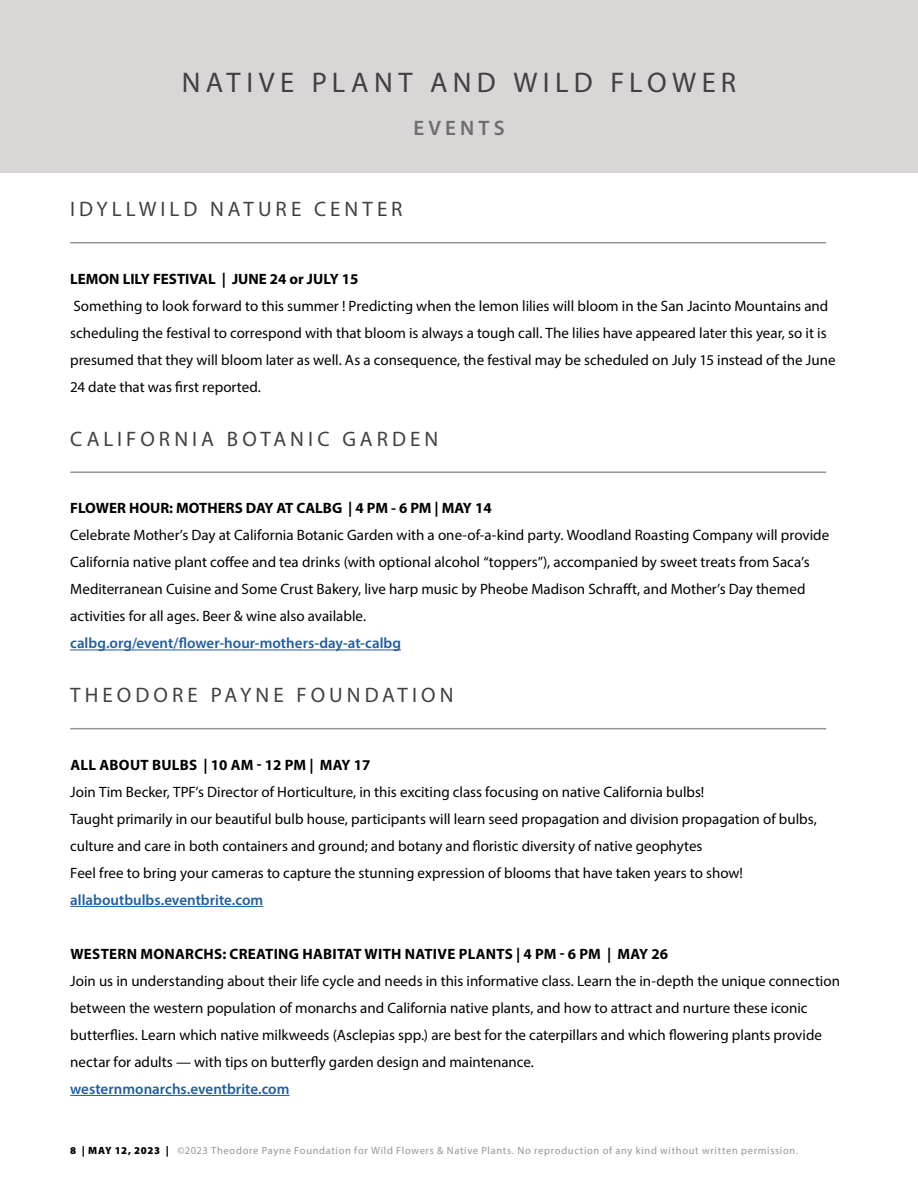
<style>
.page{position:relative;width:918px;height:1188px;background:#fff}
.page>*{position:absolute;margin:0;border:0;box-sizing:border-box;transform-origin:0 0}
.t1{font:28.5px "Myriad Pro";letter-spacing:.185em;color:#414042}
.t2{font:21px "Myriad Pro";letter-spacing:.19em;color:#414042}
.t3{font:600 21px "Myriad Pro";letter-spacing:.2em;color:#6d6e71}
.t4{font:15px/27px "Myriad Pro";color:#000}
.t5{font:600 15px "Myriad Pro";color:#215e9e}
.t6{font:700 15px "Myriad Pro";letter-spacing:.02em;color:#000}
.t7{font:700 15px "Myriad Pro";color:#000}
.t8{font:10.5px "Myriad Pro";letter-spacing:.065em;color:#939598}
.s1{font-weight:900;color:#000}
</style>
<div class="page">
<hr style="left:70px;top:650px;width:331px;height:1px;background:#215e9e">
<hr style="left:70px;top:906px;width:193px;height:1px;background:#215e9e">
<hr style="left:70px;top:1095px;width:220px;height:1px;background:#215e9e">
<hr style="left:70px;top:242px;width:756px;height:1px;background:#939598">
<hr style="left:70px;top:471px;width:756px;height:2px;background:#939598">
<hr style="left:70px;top:728px;width:756px;height:1px;background:#939598">
<div style="left:0;top:0;width:918px;height:173px;background:#dad6d6"></div>
<h1 class="t1" style="left:182px;top:64px;width:556px">NATIVE PLANT AND WILD FLOWER</h1>
<h2 class="t3" style="left:413px;top:115px;width:93px">EVENTS</h2>
<h2 class="t2" style="left:70px;top:196px;width:334px">IDYLLWILD NATURE CENTER</h2>
<p class="t7" style="left:70px;top:269px;width:290px">LEMON LILY FESTIVAL | JUNE 24 or JULY 15</p>
<p class="t4" style="left:70px;top:292px;width:767px">Something to look forward to this summer ! Predicting when the lemon lilies will bloom in the San Jacinto Mountains and scheduling the festival to correspond with that bloom is always a tough call. The lilies have appeared later this year, so it is presumed that they will bloom later as well. As a consequence, the festival may be scheduled on July 15 instead of the June 24 date that was first reported.</p>
<h2 class="t2" style="left:70px;top:426px;width:370px">CALIFORNIA BOTANIC GARDEN</h2>
<p class="t7" style="left:70px;top:499px;width:423px">FLOWER HOUR: MOTHERS DAY AT CALBG | 4 PM - 6 PM | MAY 14</p>
<p class="t4" style="left:70px;top:522px;width:761px">Celebrate Mother’s Day at California Botanic Garden with a one-of-a-kind party. Woodland Roasting Company will provide California native plant coffee and tea drinks (with optional alcohol “toppers”), accompanied by sweet treats from Saca’s Mediterranean Cuisine and Some Crust Bakery, live harp music by Pheobe Madison Schrafft, and Mother’s Day themed activities for all ages. Beer &amp; wine also available.</p>
<p class="t5" style="left:70px;top:634px;width:332px">calbg.org/event/flower-hour-mothers-day-at-calbg</p>
<h2 class="t2" style="left:70px;top:682px;width:385px">THEODORE PAYNE FOUNDATION</h2>
<p class="t6" style="left:70px;top:755px;width:302px">ALL ABOUT BULBS | 10 AM - 12 PM | MAY 17</p>
<p class="t4" style="left:70px;top:778px;width:748px">Join Tim Becker, TPF’s Director of Horticulture, in this exciting class focusing on native California bulbs!<br>Taught primarily in our beautiful bulb house, participants will learn seed propagation and division propagation of bulbs, culture and care in both containers and ground; and botany and floristic diversity of native geophytes<br>Feel free to bring your cameras to capture the stunning expression of blooms that have taken years to show!</p>
<p class="t5" style="left:70px;top:890px;width:195px">allaboutbulbs.eventbrite.com</p>
<p class="t6" style="left:70px;top:944px;width:599px">WESTERN MONARCHS: CREATING HABITAT WITH NATIVE PLANTS | 4 PM - 6 PM | MAY 26</p>
<p class="t4" style="left:70px;top:967px;width:771px">Join us in understanding about their life cycle and needs in this informative class. Learn the in-depth the unique connection between the western population of monarchs and California native plants, and how to attract and nurture these iconic butterflies. Learn which native milkweeds (Asclepias spp.) are best for the caterpillars and which flowering plants provide nectar for adults — with tips on butterfly garden design and maintenance.</p>
<p class="t5" style="left:70px;top:1079px;width:221px">westernmonarchs.eventbrite.com</p>
<p class="t8" style="left:70px;top:1144px;width:730px"><span class="s1">8 | MAY 12, 2023 |</span> ©2023 Theodore Payne Foundation for Wild Flowers &amp; Native Plants. No reproduction of any kind without written permission.</p>
</div>
